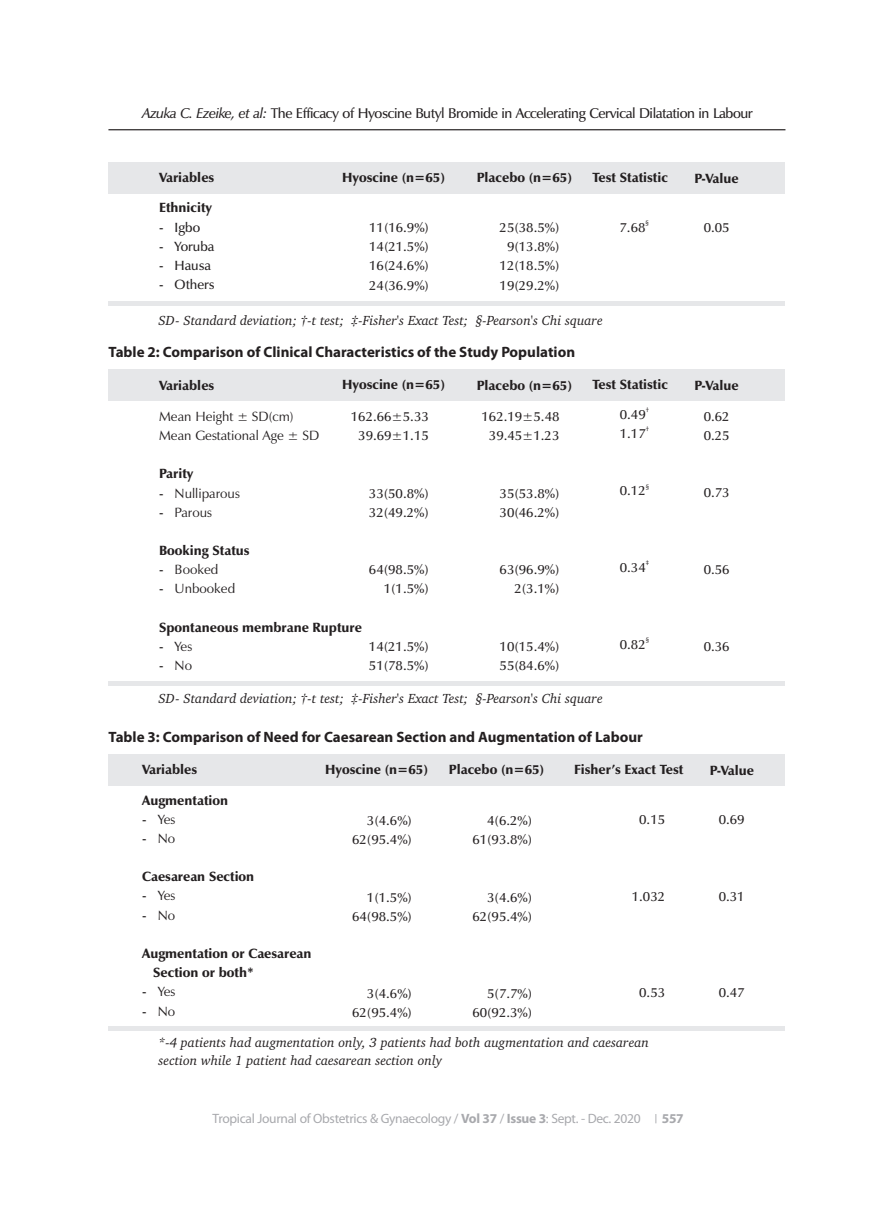
<style>
.page{position:relative;width:893px;height:1231px;background:#fff}
.page>*{position:absolute;margin:0;border:0;box-sizing:border-box;transform-origin:0 0}
.t1{font:700 15px "Myriad Pro";color:#231f20}
.t2{font:600 14.25px "Zapf Humanist 601 BT";letter-spacing:-.03em;color:#231f20}
.t3{font:600 13.5px/19.2px "Zapf Humanist 601 BT";color:#231f20;text-align:right}
.t4{font:900 13.5px/19.2px "Zapf Humanist 601 BT";color:#231f20}
.t5{font:italic 13.5px/17.9px "Charter BT";color:#231f20}
.t6{font:13.5px/19.2px "Zapf Humanist 601 BT";color:#231f20}
.t7{font:13.5px "Myriad Pro";letter-spacing:-.025em;color:#a8a9ad}
.t8{font:700 13.5px "Myriad Pro";color:#a8a9ad}
.t9{font:600 6.75px "Zapf Humanist 601 BT";color:#231f20}
.s1{font-style:italic}
.s2{font-weight:600}
.s3{font-weight:700}
</style>
<div class="page">
<hr style="left:108px;top:129px;width:677px;height:1px;background:#231f20">
<hr style="left:108px;top:301px;width:677px;height:4px;background:#e6e7e9">
<div style="left:108px;top:162px;width:677px;height:31px;background:#e6e7e9"></div>
<div style="left:108px;top:369px;width:677px;height:32px;background:#e6e7e9"></div>
<hr style="left:108px;top:681px;width:677px;height:4px;background:#e6e7e9">
<div style="left:108px;top:754px;width:677px;height:31px;background:#e6e7e9"></div>
<hr style="left:108px;top:1026px;width:677px;height:4px;background:#e6e7e9">
<p class="t2" style="left:142px;top:107px;width:612px"><span class="s1">Azuka C. Ezeike, et al:</span> The Efficacy of Hyoscine Butyl Bromide in Accelerating Cervical Dilatation in Labour</p>
<p class="t4" style="left:159px;top:169px;width:57px">Variables</p>
<p class="t4" style="left:159px;top:199px;width:54px">Ethnicity</p>
<p class="t3" style="left:159px;top:218px;width:43px">- Igbo</p>
<p class="t3" style="left:159px;top:237px;width:57px">- Yoruba</p>
<p class="t3" style="left:159px;top:257px;width:53px">- Hausa</p>
<p class="t3" style="left:159px;top:276px;width:57px">- Others</p>
<p class="t4" style="left:342px;top:169px;width:104px">Hyoscine (n=65)</p>
<p class="t4" style="left:477px;top:169px;width:97px">Placebo (n=65)</p>
<p class="t4" style="left:592px;top:169px;width:77px">Test Statistic</p>
<p class="t4" style="left:695px;top:169px;width:46px">P-Value</p>
<p class="t3" style="left:369px;top:219px;width:61px;text-align:justify">11(16.9%)<br>14(21.5%)<br>16(24.6%)<br>24(36.9%)</p>
<p class="t3" style="left:500px;top:219px;width:61px;text-align:center">25(38.5%)<br>9(13.8%)<br>12(18.5%)<br>19(29.2%)</p>
<p class="t9" style="left:645px;top:220px;width:5px">§</p>
<p class="t3" style="left:619px;top:219px;width:27px">7.68</p>
<p class="t3" style="left:704px;top:219px;width:27px">0.05</p>
<p class="t5" style="left:159px;top:313px;width:446px">SD- Standard deviation; †-t test; ‡-Fisher's Exact Test; §-Pearson's Chi square</p>
<p class="t1" style="left:108px;top:346px;width:468px">Table 2: Comparison of Clinical Characteristics of the Study Population</p>
<p class="t4" style="left:159px;top:376px;width:57px">Variables</p>
<p class="t4" style="left:342px;top:376px;width:104px">Hyoscine (n=65)</p>
<p class="t4" style="left:477px;top:376px;width:97px">Placebo (n=65)</p>
<p class="t4" style="left:592px;top:376px;width:77px">Test Statistic</p>
<p class="t4" style="left:695px;top:377px;width:46px">P-Value</p>
<p class="t6" style="left:159px;top:407px;width:162px">Mean Height ± SD(cm)<br>Mean Gestational Age ± SD</p>
<p class="t4" style="left:159px;top:465px;width:36px">Parity</p>
<p class="t6" style="left:159px;top:484px;width:82px"><span class="s2">-</span> Nulliparous</p>
<p class="t6" style="left:159px;top:503px;width:54px"><span class="s2">-</span> Parous</p>
<p class="t4" style="left:159px;top:542px;width:92px">Booking Status</p>
<p class="t6" style="left:159px;top:561px;width:61px"><span class="s2">-</span> Booked</p>
<p class="t6" style="left:159px;top:580px;width:78px"><span class="s2">-</span> Unbooked</p>
<p class="t4" style="left:159px;top:618px;width:204px">Spontaneous membrane Rupture</p>
<p class="t6" style="left:159px;top:638px;width:35px"><span class="s2">-</span> Yes</p>
<p class="t6" style="left:159px;top:657px;width:34px"><span class="s2">-</span> No</p>
<p class="t3" style="left:351px;top:407px;width:79px;text-align:center">162.66±5.33<br>39.69±1.15</p>
<p class="t3" style="left:369px;top:484px;width:61px;text-align:left">33(50.8%)<br>32(49.2%)</p>
<p class="t3" style="left:369px;top:561px;width:61px">64(98.5%)<br>1(1.5%)</p>
<p class="t3" style="left:369px;top:638px;width:61px;text-align:left">14(21.5%)<br>51(78.5%)</p>
<p class="t3" style="left:482px;top:407px;width:79px;text-align:center">162.19±5.48<br>39.45±1.23</p>
<p class="t3" style="left:500px;top:484px;width:61px;text-align:left">35(53.8%)<br>30(46.2%)</p>
<p class="t3" style="left:500px;top:561px;width:61px">63(96.9%)<br>2(3.1%)</p>
<p class="t3" style="left:500px;top:638px;width:61px;text-align:left">10(15.4%)<br>55(84.6%)</p>
<p class="t9" style="left:646px;top:406px;width:5px">†</p>
<p class="t3" style="left:620px;top:405px;width:27px">0.49</p>
<p class="t9" style="left:646px;top:426px;width:5px">†</p>
<p class="t3" style="left:620px;top:424px;width:27px">1.17</p>
<p class="t3" style="left:704px;top:407px;width:27px;text-align:left">0.62<br>0.25</p>
<p class="t9" style="left:646px;top:483px;width:5px">§</p>
<p class="t3" style="left:620px;top:482px;width:27px">0.12</p>
<p class="t3" style="left:704px;top:484px;width:27px">0.73</p>
<p class="t9" style="left:646px;top:560px;width:5px">‡</p>
<p class="t3" style="left:620px;top:559px;width:27px">0.34</p>
<p class="t3" style="left:704px;top:561px;width:27px">0.56</p>
<p class="t9" style="left:646px;top:637px;width:5px">§</p>
<p class="t3" style="left:620px;top:635px;width:27px">0.82</p>
<p class="t3" style="left:704px;top:637px;width:27px">0.36</p>
<p class="t5" style="left:159px;top:690px;width:446px">SD- Standard deviation; †-t test; ‡-Fisher's Exact Test; §-Pearson's Chi square</p>
<p class="t1" style="left:108px;top:730px;width:536px">Table 3: Comparison of Need for Caesarean Section and Augmentation of Labour</p>
<p class="t4" style="left:142px;top:761px;width:57px">Variables</p>
<p class="t4" style="left:325px;top:760px;width:104px">Hyoscine (n=65)</p>
<p class="t4" style="left:449px;top:761px;width:97px">Placebo (n=65)</p>
<p class="t4" style="left:574px;top:760px;width:111px">Fisher’s Exact Test</p>
<p class="t4" style="left:710px;top:761px;width:46px">P-Value</p>
<p class="t4" style="left:142px;top:791px;width:88px">Augmentation</p>
<p class="t6" style="left:158px;top:810px;width:19px">Yes</p>
<p class="t6" style="left:142px;top:829px;width:34px"><span class="s2">-</span> No</p>
<p class="t4" style="left:142px;top:868px;width:114px">Caesarean Section</p>
<p class="t6" style="left:142px;top:887px;width:35px"><span class="s2">-</span> Yes</p>
<p class="t6" style="left:142px;top:906px;width:34px"><span class="s2">-</span> No</p>
<p class="t4" style="left:153px;top:944px;width:160px;text-indent:-11px">Augmentation or Caesarean<br>Section or both*</p>
<p class="t6" style="left:142px;top:983px;width:35px"><span class="s2">-</span> Yes</p>
<p class="t6" style="left:142px;top:1002px;width:34px"><span class="s2">-</span> No</p>
<p class="t3" style="left:142px;top:810px;width:6px">-</p>
<p class="t3" style="left:352px;top:812px;width:61px">3(4.6%)<br>62(95.4%)</p>
<p class="t3" style="left:352px;top:888px;width:61px">1(1.5%)<br>64(98.5%)</p>
<p class="t3" style="left:352px;top:984px;width:61px">3(4.6%)<br>62(95.4%)</p>
<p class="t3" style="left:472px;top:812px;width:61px">4(6.2%)<br>61(93.8%)</p>
<p class="t3" style="left:472px;top:888px;width:61px">3(4.6%)<br>62(95.4%)</p>
<p class="t3" style="left:472px;top:984px;width:61px">5(7.7%)<br>60(92.3%)</p>
<p class="t3" style="left:639px;top:811px;width:27px">0.15</p>
<p class="t3" style="left:632px;top:888px;width:35px">1.032</p>
<p class="t3" style="left:639px;top:984px;width:27px">0.53</p>
<p class="t5" style="left:159px;top:1034px;width:492px">*-4 patients had augmentation only, 3 patients had both augmentation and caesarean section while 1 patient had caesarean section only</p>
<p class="t7" style="left:213px;top:1112px;width:430px">Tropical Journal of Obstetrics &amp; Gynaecology / <span class="s3">Vol 37</span> / <span class="s3">Issue 3</span>: Sept. - Dec. 2020</p>
<p class="t8" style="left:662px;top:1112px;width:23px">557</p>
<p class="t3" style="left:719px;top:811px;width:27px">0.69</p>
<p class="t3" style="left:719px;top:887px;width:27px">0.31</p>
<p class="t3" style="left:719px;top:983px;width:27px">0.47</p>
</div>
